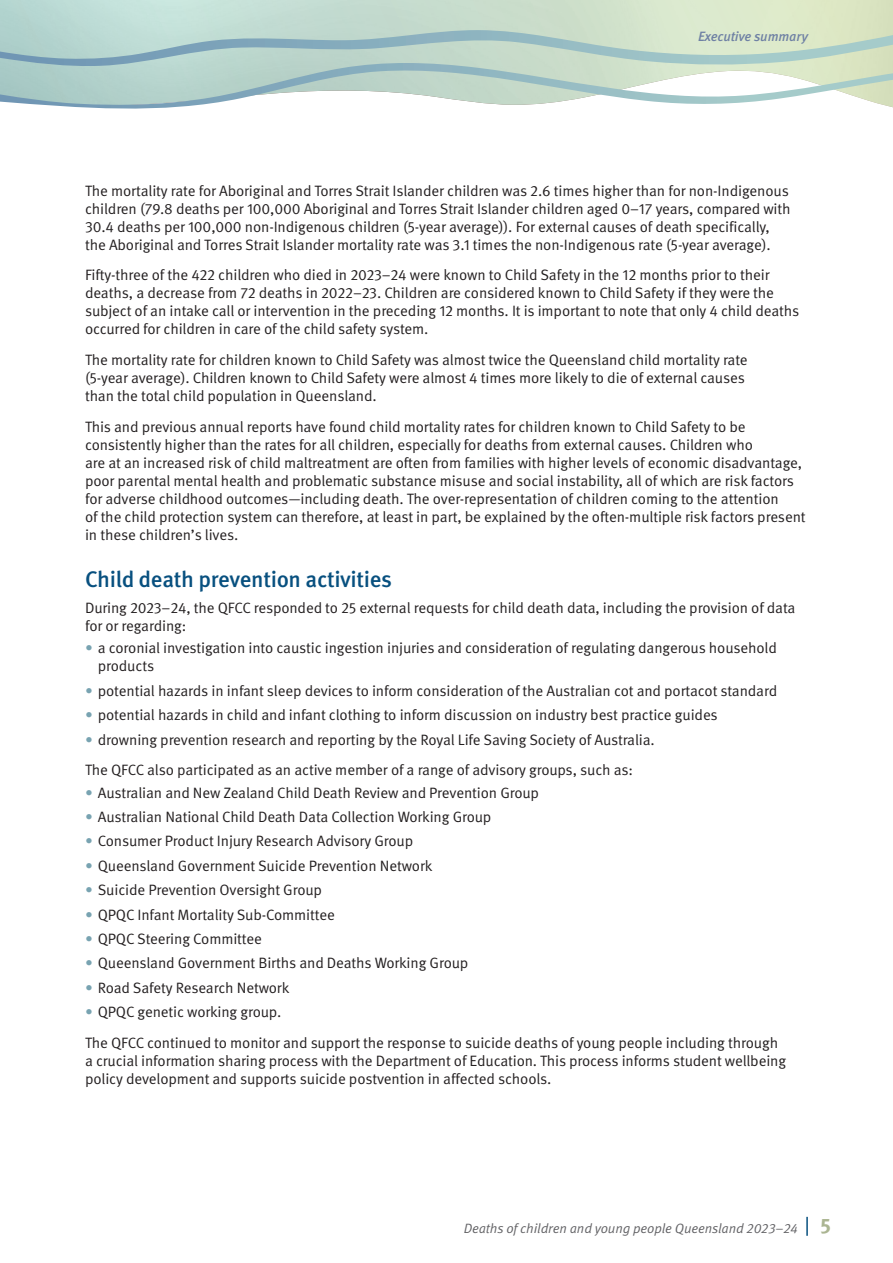
<style>
.page{position:relative;width:893px;height:1263px;background:#fff}
.page>*{position:absolute;margin:0;border:0;box-sizing:border-box;transform-origin:0 0}
.Heading_2{font:500 22.5px "Meta Pro";letter-spacing:-.015em;color:#08507f}
.Body{font:15px/18px "Meta Pro Norm";letter-spacing:-.01em;color:#231f20}
.Body_Before{font:15px/18px "Meta Pro Norm";letter-spacing:-.01em;color:#231f20}
.t1{font:13.5px "Meta Pro Norm Ita";letter-spacing:-.01em;color:#636366}
.t2{font:italic 500 13.5px "Meta Pro";letter-spacing:-.01em;color:#6f81a4}
.s1{color:#78a3b1}
.s2{font-family:"Meta Pro";font-weight:700;font-size:21px;color:#abb592}
</style>
<div class="page">
<svg style="left:0;top:30px;width:893px;height:33px"></svg>
<svg style="left:0;top:63px;width:893px;height:46px"></svg>
<svg style="left:806px;top:1217px;width:2px;height:19px"></svg>
<p class="t2" style="left:698px;top:26px;width:111px">Executive summary</p>
<p class="Body" style="left:85px;top:180px;width:707px">The mortality rate for Aboriginal and Torres Strait Islander children was 2.6 times higher than for non-Indigenous children (79.8 deaths per 100,000 Aboriginal and Torres Strait Islander children aged 0–17 years, compared with 30.4 deaths per 100,000 non-Indigenous children (5-year average)). For external causes of death specifically, the Aboriginal and Torres Strait Islander mortality rate was 3.1 times the non-Indigenous rate (5-year average).</p>
<p class="Body" style="left:85px;top:265px;width:716px">Fifty-three of the 422 children who died in 2023–24 were known to Child Safety in the 12 months prior to their deaths, a decrease from 72 deaths in 2022–23. Children are considered known to Child Safety if they were the subject of an intake call or intervention in the preceding 12 months. It is important to note that only 4 child deaths occurred for children in care of the child safety system.</p>
<p class="Body" style="left:85px;top:350px;width:664px">The mortality rate for children known to Child Safety was almost twice the Queensland child mortality rate (5-year average). Children known to Child Safety were almost 4 times more likely to die of external causes than the total child population in Queensland.</p>
<p class="Body" style="left:85px;top:417px;width:722px">This and previous annual reports have found child mortality rates for children known to Child Safety to be consistently higher than the rates for all children, especially for deaths from external causes. Children who<br>are at an increased risk of child maltreatment are often from families with higher levels of economic disadvantage, poor parental mental health and problematic substance misuse and social instability, all of which are risk factors for adverse childhood outcomes—including death. The over-representation of children coming to the attention<br>of the child protection system can therefore, at least in part, be explained by the often-multiple risk factors present in these children’s lives.</p>
<h2 class="Heading_2" style="left:85px;top:561px;width:309px">Child death prevention activities</h2>
<p class="Body_Before" style="left:85px;top:598px;width:712px">During 2023–24, the QFCC responded to 25 external requests for child death data, including the provision of data for or regarding:</p>
<p class="Body" style="left:98px;top:638px;width:681px;text-indent:-13px"><span class="s1">•</span> a coronial investigation into caustic ingestion injuries and consideration of regulating dangerous household products</p>
<p class="Body" style="left:85px;top:681px;width:694px"><span class="s1">•</span> potential hazards in infant sleep devices to inform consideration of the Australian cot and portacot standard</p>
<p class="Body" style="left:85px;top:705px;width:634px"><span class="s1">•</span> potential hazards in child and infant clothing to inform discussion on industry best practice guides</p>
<p class="Body" style="left:85px;top:729px;width:571px"><span class="s1">•</span> drowning prevention research and reporting by the Royal Life Saving Society of Australia.</p>
<p class="Body_Before" style="left:85px;top:760px;width:550px">The QFCC also participated as an active member of a range of advisory groups, such as:</p>
<p class="Body" style="left:85px;top:782px;width:456px"><span class="s1">•</span> Australian and New Zealand Child Death Review and Prevention Group</p>
<p class="Body" style="left:85px;top:807px;width:408px"><span class="s1">•</span> Australian National Child Death Data Collection Working Group</p>
<p class="Body" style="left:85px;top:831px;width:330px"><span class="s1">•</span> Consumer Product Injury Research Advisory Group</p>
<p class="Body" style="left:85px;top:856px;width:349px"><span class="s1">•</span> Queensland Government Suicide Prevention Network</p>
<p class="Body" style="left:85px;top:880px;width:238px"><span class="s1">•</span> Suicide Prevention Oversight Group</p>
<p class="Body" style="left:85px;top:904px;width:251px"><span class="s1">•</span> QPQC Infant Mortality Sub-Committee</p>
<p class="Body" style="left:85px;top:929px;width:178px"><span class="s1">•</span> QPQC Steering Committee</p>
<p class="Body" style="left:85px;top:953px;width:385px"><span class="s1">•</span> Queensland Government Births and Deaths Working Group</p>
<p class="Body" style="left:85px;top:977px;width:206px"><span class="s1">•</span> Road Safety Research Network</p>
<p class="Body" style="left:85px;top:1002px;width:198px"><span class="s1">•</span> QPQC genetic working group.</p>
<p class="Body" style="left:85px;top:1033px;width:703px">The QFCC continued to monitor and support the response to suicide deaths of young people including through a crucial information sharing process with the Department of Education. This process informs student wellbeing policy development and supports suicide postvention in affected schools.</p>
<p class="t1" style="left:464px;top:1218px;width:369px">Deaths of children and young people Queensland 2023–24 <span class="s2">5</span></p>
</div>
